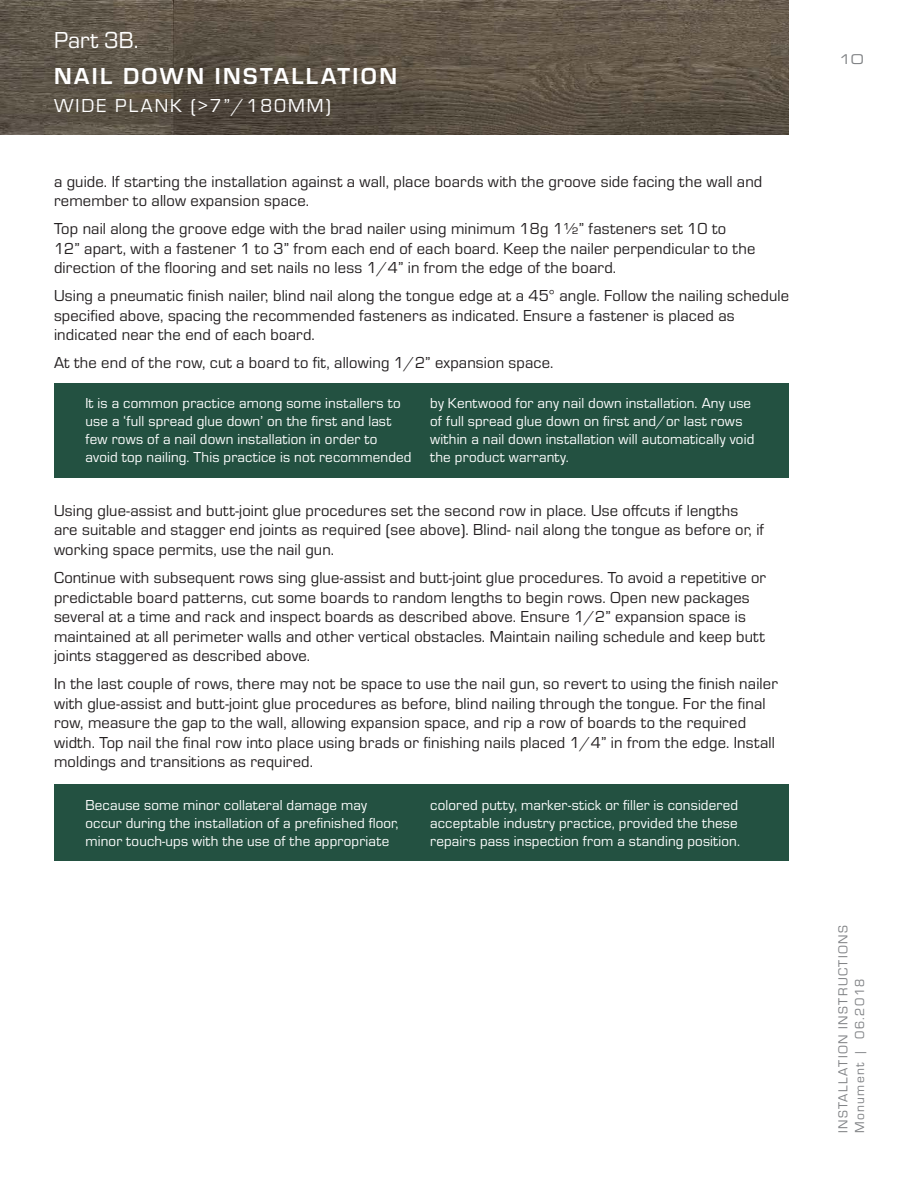
<style>
.page{position:relative;width:918px;height:1188px;background:#fff}
.page>*{position:absolute;margin:0;border:0;box-sizing:border-box;transform-origin:0 0}
.t1{font:700 24px "Eurostile";letter-spacing:.1em;color:#fff}
.t2{font:24px "Eurostile";color:#fff}
.t3{font:19.5px "Eurostile";letter-spacing:.1em;color:#fff}
.t4{font:16.5px/19.5px "Eurostile";letter-spacing:.01em;color:#231f20}
.t5{font:15px/18px "Eurostile";letter-spacing:.01em;color:#fff}
.t6{font:13.5px/16.5px "Eurostile";letter-spacing:.1em;color:#808285}
.t7{font:13.5px "Eurostile LT Std Ex 2";color:#808285}
</style>
<div class="page">
<img style="left:0;top:0;width:788px;height:135px">
<div style="left:54px;top:383px;width:734px;height:95px;background:#235141"></div>
<div style="left:54px;top:784px;width:734px;height:77px;background:#235141"></div>
<h1 class="t2" style="left:54px;top:25px;width:86px">Part 3B.</h1>
<h1 class="t1" style="left:54px;top:59px;width:345px">NAIL DOWN INSTALLATION</h1>
<p class="t3" style="left:54px;top:93px;width:278px">WIDE PLANK (&gt;7”/180MM)</p>
<p class="t4" style="left:54px;top:171px;width:710px">a guide. If starting the installation against a wall, place boards with the groove side facing the wall and remember to allow expansion space.</p>
<p class="t4" style="left:54px;top:218px;width:703px">Top nail along the groove edge with the brad nailer using minimum 18g 1½” fasteners set 10 to<br>12” apart, with a fastener 1 to 3” from each end of each board. Keep the nailer perpendicular to the direction of the flooring and set nails no less 1/4” in from the edge of the board.</p>
<p class="t4" style="left:54px;top:285px;width:737px">Using a pneumatic finish nailer, blind nail along the tongue edge at a 45° angle. Follow the nailing schedule specified above, spacing the recommended fasteners as indicated. Ensure a fastener is placed as indicated near the end of each board.</p>
<p class="t4" style="left:54px;top:353px;width:501px">At the end of the row, cut a board to fit, allowing 1/2” expansion space.</p>
<p class="t5" style="left:86px;top:394px;width:328px">It is a common practice among some installers to use a ‘full spread glue down’ on the first and last few rows of a nail down installation in order to avoid top nailing. This practice is not recommended</p>
<p class="t5" style="left:430px;top:394px;width:326px">by Kentwood for any nail down installation. Any use of full spread glue down on first and/or last rows within a nail down installation will automatically void the product warranty.</p>
<p class="t4" style="left:54px;top:500px;width:712px">Using glue-assist and butt-joint glue procedures set the second row in place. Use offcuts if lengths are suitable and stagger end joints as required (see above). Blind- nail along the tongue as before or, if working space permits, use the nail gun.</p>
<p class="t4" style="left:54px;top:567px;width:714px">Continue with subsequent rows sing glue-assist and butt-joint glue procedures. To avoid a repetitive or predictable board patterns, cut some boards to random lengths to begin rows. Open new packages several at a time and rack and inspect boards as described above. Ensure 1/2” expansion space is maintained at all perimeter walls and other vertical obstacles. Maintain nailing schedule and keep butt joints staggered as described above.</p>
<p class="t4" style="left:54px;top:673px;width:725px">In the last couple of rows, there may not be space to use the nail gun, so revert to using the finish nailer with glue-assist and butt-joint glue procedures as before, blind nailing through the tongue. For the final row, measure the gap to the wall, allowing expansion space, and rip a row of boards to the required width. Top nail the final row into place using brads or finishing nails placed 1/4” in from the edge. Install moldings and transitions as required.</p>
<p class="t5" style="left:86px;top:795px;width:315px">Because some minor collateral damage may occur during the installation of a prefinished floor, minor touch-ups with the use of the appropriate</p>
<p class="t5" style="left:430px;top:795px;width:311px">colored putty, marker-stick or filler is considered acceptable industry practice, provided the these repairs pass inspection from a standing position.</p>
<p class="t7" style="left:839px;top:50px;width:27px">10</p>
<p class="t6" style="left:834px;top:1133px;width:209px;rotate:-90deg">INSTALLATION INSTRUCTIONS<br>Monument | 06.2018</p>
</div>
